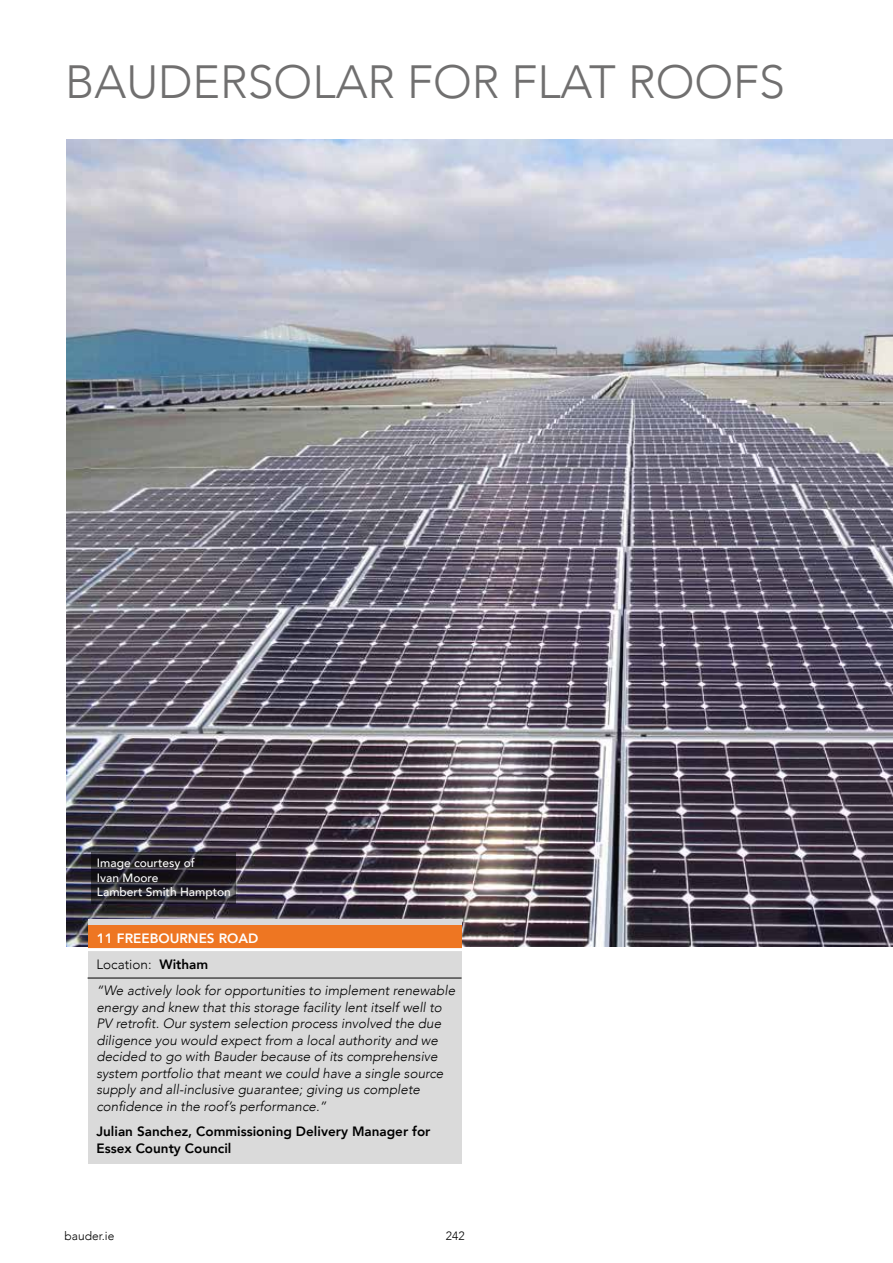
<style>
.page{position:relative;width:893px;height:1263px;background:#fff}
.page>*{position:absolute;margin:0;border:0;box-sizing:border-box;transform-origin:0 0}
.t1{font:300 46.5px "Avenir";color:#706f6f}
.t2{font:italic 300 13.5px/16.5px "Avenir";color:#000}
.t3{font:800 13.5px/16.5px "Avenir";color:#000}
.t4{font:800 13.5px "Avenir";color:#fff}
.t5{font:500 12px/14.4px "Avenir";color:#fff}
.t6{font:300 12px "Avenir";color:#000}
.s1{font-style:normal}
.s2{font-weight:800;font-style:normal}
</style>
<div class="page">
<img style="left:67px;top:139px;width:826px;height:808px">
<svg style="left:91px;top:853px;width:145px;height:51px;background:#27242b"></svg>
<div style="left:88px;top:920px;width:374px;height:244px;background:#dadada"></div>
<hr style="left:88px;top:978px;width:374px;height:1px;background:#000">
<div style="left:88px;top:925px;width:374px;height:24px;background:#ee7622"></div>
<hr style="left:88px;top:948px;width:374px;height:3px;background:#fff">
<h1 class="t1" style="left:65px;top:54px;width:721px">BAUDERSOLAR FOR FLAT ROOFS</h1>
<p class="t5" style="left:97px;top:855px;width:136px">Image courtesy of<br>Ivan Moore<br>Lambert Smith Hampton</p>
<p class="t4" style="left:97px;top:927px;width:163px">11 FREEBOURNES ROAD</p>
<p class="t2" style="left:96px;top:951px;width:360px;line-height:26.2px"><span class="s1">Location:</span> <span class="s2">Witham<br></span>“We actively look for opportunities to implement renewable</p>
<p class="t2" style="left:96px;top:999px;width:348px">energy and knew that this storage facility lent itself well to PV retrofit. Our system selection process involved the due diligence you would expect from a local authority and we decided to go with Bauder because of its comprehensive system portfolio that meant we could have a single source supply and all-inclusive guarantee; giving us complete confidence in the roof’s performance.”</p>
<p class="t3" style="left:96px;top:1123px;width:336px">Julian Sanchez, Commissioning Delivery Manager for<br>Essex County Council</p>
<p class="t6" style="left:65px;top:1229px;width:51px">bauder.ie</p>
<p class="t6" style="left:446px;top:1229px;width:20px">242</p>
</div>
